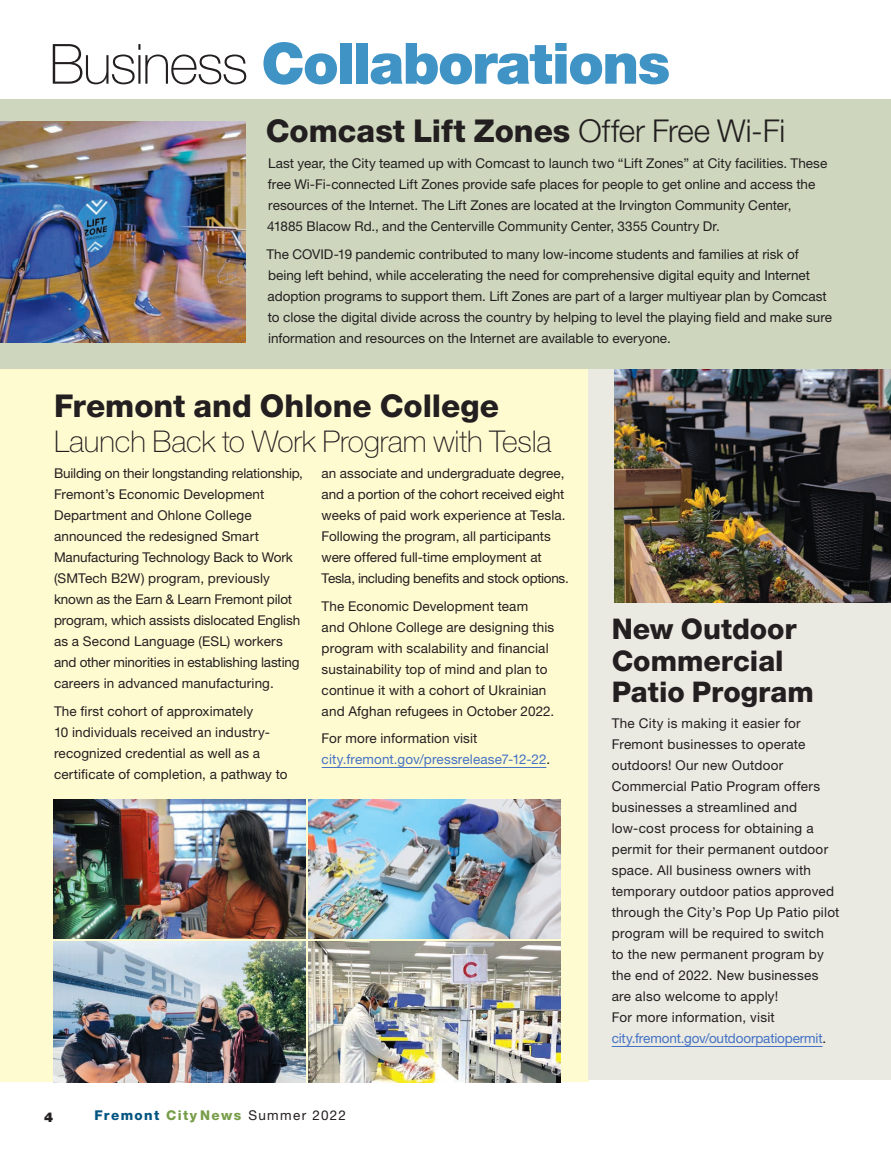
<style>
.page{position:relative;width:891px;height:1161px;background:#fff}
.page>*{position:absolute;margin:0;border:0;box-sizing:border-box;transform-origin:0 0}
._2016_caption_7pt{font:900 57px "Helvetica Neue LT Std";letter-spacing:-.03em;color:#4094c5}
._2018_-_heading_22_h{font:800 31.5px "Helvetica Neue LT Std";color:#231f20}
._2018_-_heading_22_h-2{font:100 30px "Helvetica Neue LT Std";letter-spacing:-.005em;color:#231f20}
._2018_-_heading_22_h-3{font:800 28.5px/31.5px "Helvetica Neue LT Std";color:#231f20}
._2016-paragraph{font:13.5px/21px "Helvetica Neue LT Std";letter-spacing:.005em;color:#231f20}
._2016-paragraph-2{font:13.5px/21px "Helvetica Neue LT Std";letter-spacing:.01em;color:#4472c4}
._2016_folio{font:13.5px "Helvetica Neue LT Std";letter-spacing:.1em;color:#231f20}
.t1{font:900 13.5px "Helvetica Neue LT Std";color:#231f20}
.s1{font-weight:100;font-size:55.5px;color:#231f20}
.s2{font-weight:300}
.s3{color:#231f20}
.s4{font-weight:800;color:#005480}
.s5{font-weight:800;color:#789d4a}
.s6{color:#4472c4}
</style>
<div class="page">
<div style="left:0;top:369px;width:589px;height:713px;background:#fffbd1"></div>
<div style="left:589px;top:369px;width:302px;height:711px;background:#eaeae3"></div>
<hr style="left:612px;top:1046px;width:211px;height:1px;background:#4472c4">
<hr style="left:322px;top:767px;width:224px;height:1px;background:#4472c4">
<img style="left:615px;top:369px;width:276px;height:233px">
<img style="left:309px;top:942px;width:252px;height:140px">
<img style="left:54px;top:942px;width:252px;height:140px">
<img style="left:309px;top:800px;width:252px;height:139px">
<img style="left:54px;top:800px;width:252px;height:139px">
<div style="left:0;top:99px;width:891px;height:270px;background:#ced7be"></div>
<img style="left:0;top:122px;width:245px;height:221px">
<p class="_2016_caption_7pt" style="left:49px;top:29px;width:623px"><span class="s1">Business</span> Collaborations</p>
<p class="_2018_-_heading_22_h" style="left:266px;top:112px;width:521px">Comcast Lift Zones <span class="s2">Offer Free Wi-Fi</span></p>
<p class="_2016-paragraph" style="left:267px;top:153px;width:562px">Last year, the City teamed up with Comcast to launch two “Lift Zones” at City facilities. These free Wi-Fi-connected Lift Zones provide safe places for people to get online and access the resources of the Internet. The Lift Zones are located at the Irvington Community Center, 41885 Blacow Rd., and the Centerville Community Center, 3355 Country Dr.</p>
<p class="_2016-paragraph" style="left:266px;top:243px;width:567px">The COVID-19 pandemic contributed to many low-income students and families at risk of being left behind, while accelerating the need for comprehensive digital equity and Internet adoption programs to support them. Lift Zones are part of a larger multiyear plan by Comcast to close the digital divide across the country by helping to level the playing field and make sure information and resources on the Internet are available to everyone.</p>
<p class="_2018_-_heading_22_h" style="left:54px;top:387px;width:446px">Fremont and Ohlone College</p>
<p class="_2018_-_heading_22_h-2" style="left:54px;top:424px;width:499px">Launch Back to Work Program with Tesla</p>
<p class="_2016-paragraph" style="left:54px;top:462px;width:251px">Building on their longstanding relationship, Fremont’s Economic Development Department and Ohlone College announced the redesigned Smart Manufacturing Technology Back to Work (SMTech B2W) program, previously known as the Earn &amp; Learn Fremont pilot program, which assists dislocated English as a Second Language (ESL) workers and other minorities in establishing lasting careers in advanced manufacturing.</p>
<p class="_2016-paragraph" style="left:54px;top:700px;width:235px">The first cohort of approximately<br>10 individuals received an industry&shy;recognized credential as well as a certificate of completion, a pathway to</p>
<p class="_2016-paragraph" style="left:322px;top:462px;width:249px">an associate and undergraduate degree, and a portion of the cohort received eight weeks of paid work experience at Tesla.<br>Following the program, all participants were offered full-time employment at Tesla, including benefits and stock options.</p>
<p class="_2016-paragraph" style="left:322px;top:595px;width:234px">The Economic Development team and Ohlone College are designing this program with scalability and financial sustainability top of mind and plan to continue it with a cohort of Ukrainian and Afghan refugees in October 2022.</p>
<p class="_2016-paragraph-2" style="left:322px;top:728px;width:230px"><span class="s3">For more information visit </span>city.fremont.gov/pressrelease7-12-22<span class="s3">.</span></p>
<p class="t1" style="left:44px;top:1109px;width:11px">4</p>
<p class="_2016_folio" style="left:94px;top:1107px;width:253px"><span class="s4">Fremont</span> <span class="s5">City News</span> Summer 2022</p>
<p class="_2018_-_heading_22_h-3" style="left:612px;top:613px;width:204px">New Outdoor<br>Commercial<br>Patio Program</p>
<p class="_2016-paragraph" style="left:612px;top:713px;width:229px">The City is making it easier for<br>Fremont businesses to operate outdoors! Our new Outdoor<br>Commercial Patio Program offers businesses a streamlined and low-cost process for obtaining a permit for their permanent outdoor space. All business owners with temporary outdoor patios approved through the City’s Pop Up Patio pilot program will be required to switch<br>to the new permanent program by the end of 2022. New businesses are also welcome to apply!<br>For more information, visit <span class="s6">city.fremont.gov/outdoorpatiopermit</span>.</p>
</div>
